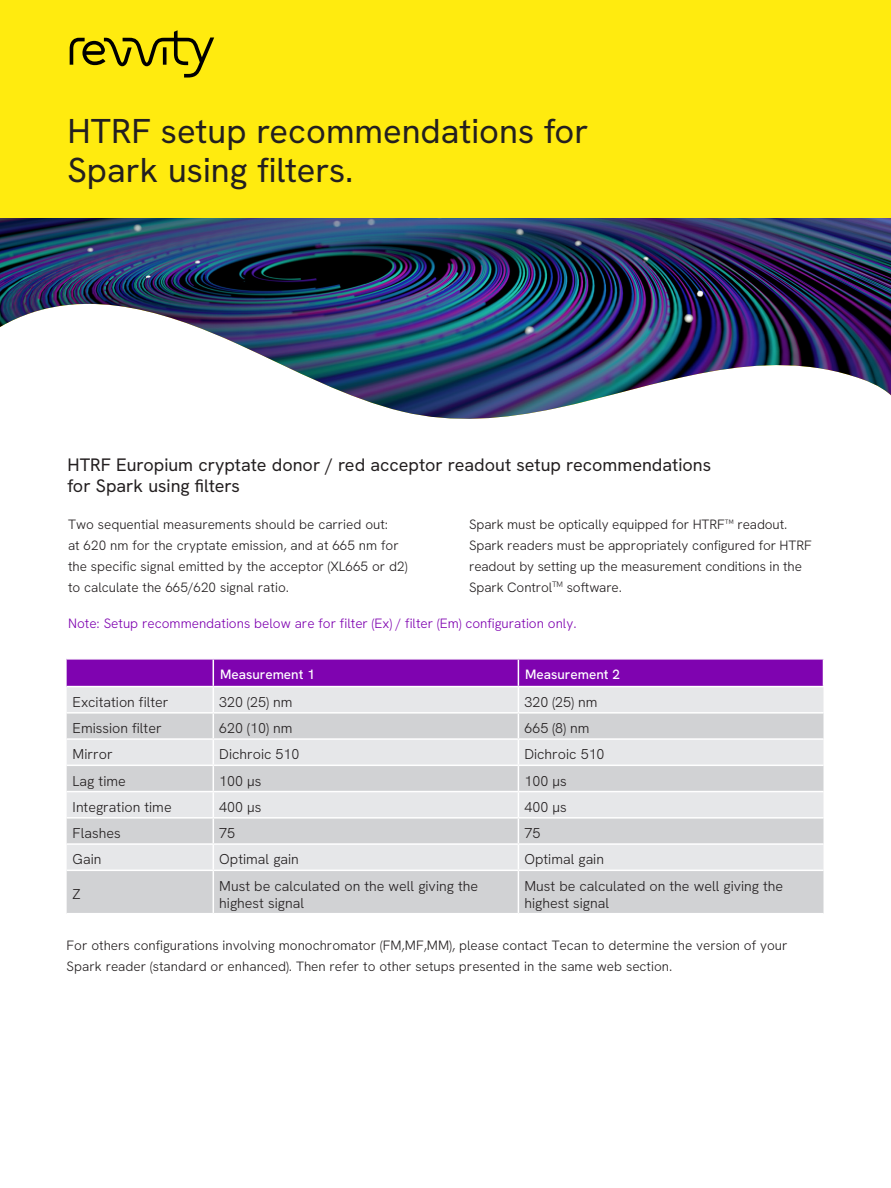
<style>
.page{position:relative;width:891px;height:1188px;background:#fff}
.page>*{position:absolute;margin:0;border:0;box-sizing:border-box;transform-origin:0 0}
.Intro_Head{font:34.5px "Hanken Grotesk";color:#231f20}
.t1{font:18px/21px "Hanken Grotesk";color:#231f20}
.t2{font:300 14.25px/17.1px "Hanken Grotesk";color:#231f20}
.t3{font:300 13.5px/21px "Hanken Grotesk";color:#231f20}
.t4{font:300 13.5px "Hanken Grotesk";color:#7f03b0}
.t5{font:500 13.5px "Hanken Grotesk";color:#fff}
</style>
<div class="page">
<img style="left:0;top:218px;width:891px;height:201px">
<div style="left:0;top:0;width:891px;height:218px;background:#ffeb0f"></div>
<svg style="left:70px;top:30px;width:144px;height:48px"></svg>
<div style="left:67px;top:871px;width:757px;height:42px;background:#d1d2d4"></div>
<hr style="left:213px;top:871px;width:1px;height:42px;background:#fff">
<hr style="left:518px;top:871px;width:1px;height:42px;background:#fff">
<svg style="left:67px;top:659px;width:757px;height:211px;background:#d3c4db"></svg>
<hr style="left:67px;top:686px;width:146px;height:1px;background:#fff">
<hr style="left:213px;top:686px;width:305px;height:1px;background:#fff">
<hr style="left:518px;top:686px;width:306px;height:1px;background:#fff">
<p class="Intro_Head" style="left:68px;top:108px;width:523px">HTRF setup recommendations for</p>
<p class="Intro_Head" style="left:68px;top:147px;width:288px">Spark using filters.</p>
<p class="t1" style="left:68px;top:454px;width:645px">HTRF Europium cryptate donor / red acceptor readout setup recommendations for Spark using filters</p>
<p class="t3" style="left:68px;top:513px;width:341px">Two sequential measurements should be carried out:<br>at 620 nm for the cryptate emission, and at 665 nm for the specific signal emitted by the acceptor (XL665 or d2) to calculate the 665/620 signal ratio.</p>
<p class="t3" style="left:469px;top:513px;width:344px">Spark must be optically equipped for HTRF™ readout.<br>Spark readers must be appropriately configured for HTRF readout by setting up the measurement conditions in the Spark Control<sup>TM</sup> software.</p>
<p class="t4" style="left:68px;top:614px;width:510px">Note: Setup recommendations below are for filter (Ex) / filter (Em) configuration only.</p>
<p class="t5" style="left:220px;top:666px;width:96px">Measurement 1</p>
<p class="t5" style="left:525px;top:666px;width:96px">Measurement 2</p>
<p class="t2" style="left:73px;top:693px;width:97px">Excitation filter</p>
<p class="t2" style="left:219px;top:693px;width:75px">320 (25) nm</p>
<p class="t2" style="left:524px;top:693px;width:75px">320 (25) nm</p>
<p class="t2" style="left:73px;top:719px;width:91px">Emission filter</p>
<p class="t2" style="left:219px;top:719px;width:75px">620 (10) nm</p>
<p class="t2" style="left:524px;top:719px;width:67px">665 (8) nm</p>
<p class="t2" style="left:73px;top:746px;width:42px">Mirror</p>
<p class="t2" style="left:219px;top:746px;width:82px">Dichroic 510</p>
<p class="t2" style="left:524px;top:746px;width:82px">Dichroic 510</p>
<p class="t2" style="left:73px;top:772px;width:55px">Lag time</p>
<p class="t2" style="left:219px;top:772px;width:44px">100 μs</p>
<p class="t2" style="left:524px;top:772px;width:44px">100 μs</p>
<p class="t2" style="left:73px;top:798px;width:101px">Integration time</p>
<p class="t2" style="left:219px;top:798px;width:44px">400 μs</p>
<p class="t2" style="left:524px;top:798px;width:44px">400 μs</p>
<p class="t2" style="left:73px;top:824px;width:50px">Flashes</p>
<p class="t2" style="left:219px;top:824px;width:17px">75</p>
<p class="t2" style="left:524px;top:824px;width:17px">75</p>
<p class="t2" style="left:73px;top:851px;width:30px">Gain</p>
<p class="t2" style="left:219px;top:851px;width:81px">Optimal gain</p>
<p class="t2" style="left:524px;top:851px;width:81px">Optimal gain</p>
<p class="t2" style="left:73px;top:885px;width:10px">Z</p>
<p class="t2" style="left:219px;top:877px;width:260px">Must be calculated on the well giving the highest signal</p>
<p class="t2" style="left:524px;top:877px;width:260px">Must be calculated on the well giving the highest signal</p>
<p class="t3" style="left:67px;top:934px;width:722px">For others configurations involving monochromator (FM,MF,MM), please contact Tecan to determine the version of your<br>Spark reader (standard or enhanced). Then refer to other setups presented in the same web section.</p>
</div>
